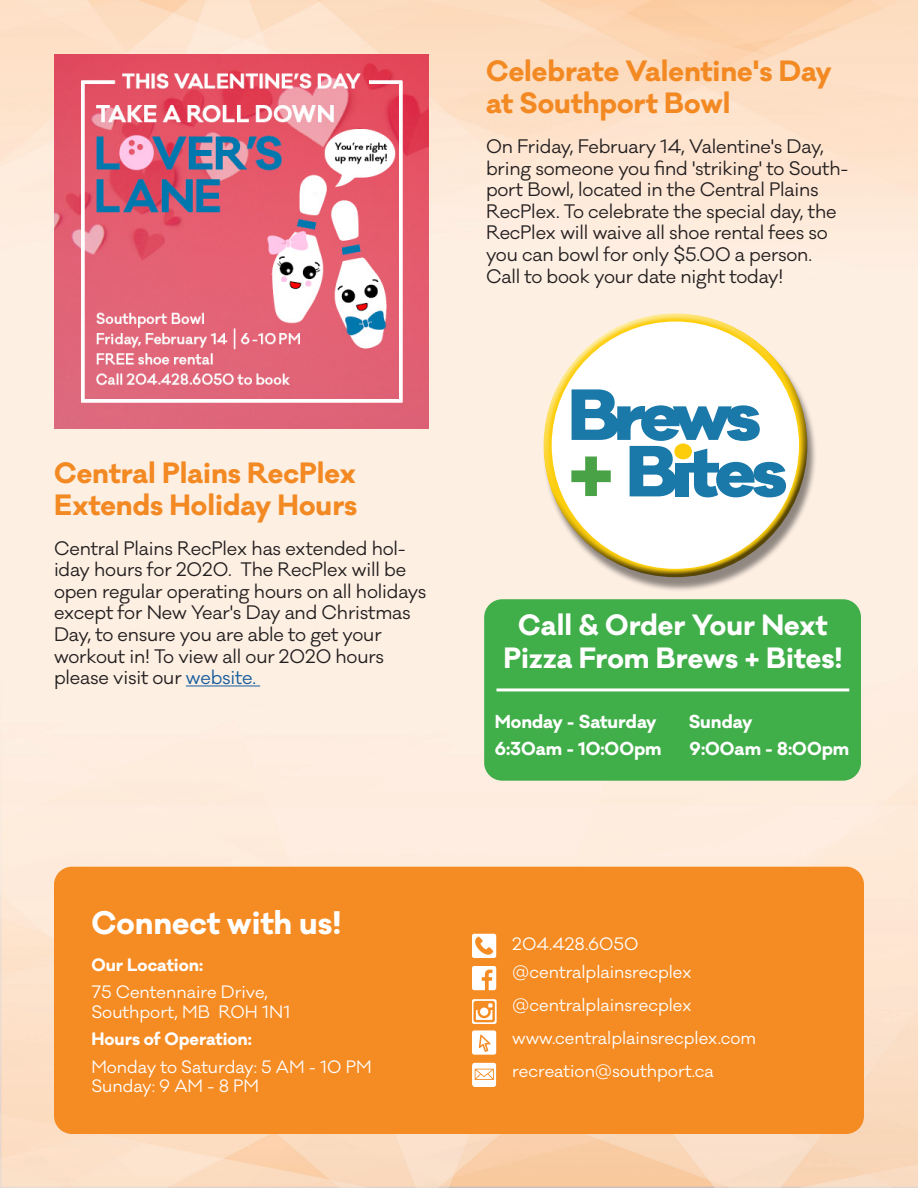
<style>
.page{position:relative;width:918px;height:1188px;background:#fff}
.page>*{position:absolute;margin:0;border:0;box-sizing:border-box;transform-origin:0 0}
.t1{font:800 80.85px "Galano Classic";color:#4aa246}
.Feature_Title{font:700 30px "Galano Classic";color:#fff}
.t2{font:700 27px/32.4px "Galano Classic";color:#f38923}
.t3{font:700 27px/32.4px "Galano Classic";color:#fff;text-align:center}
.CPRP_Body{font:18px/21.6px "Galano Classic";letter-spacing:-.01em;color:#231f20}
.t4{font:700 17.25px "Galano Classic";color:#fff}
.t5{font:16.5px/19.8px "Galano Classic";color:#fff}
.t6{font:700 16.5px "Galano Classic";color:#fff}
.s1{color:#175d9e}
</style>
<div class="page">
<img style="left:0;top:0;width:918px;height:1188px">
<div style="left:54px;top:867px;width:810px;height:267px;background:#f58b23;border-radius:18px"></div>
<svg style="left:472px;top:934px;width:24px;height:24px"></svg>
<svg style="left:472px;top:966px;width:24px;height:24px"></svg>
<svg style="left:472px;top:1030px;width:24px;height:25px"></svg>
<svg style="left:472px;top:1063px;width:24px;height:24px"></svg>
<svg style="left:472px;top:999px;width:24px;height:25px"></svg>
<svg style="left:482px;top:662px;width:2px;height:7px"></svg>
<img style="left:54px;top:54px;width:375px;height:375px">
<hr style="left:186px;top:686px;width:74px;height:1px;background:#175d9e">
<div style="left:484px;top:599px;width:377px;height:182px;background:#40ae49;border-radius:18px"></div>
<hr style="left:496px;top:688px;width:353px;height:3px;background:#fff">
<div style="left:542px;top:317px;width:275px;height:275px;background:#231f20;opacity:.5"></div>
<div style="left:543px;top:312px;width:251px;height:199px;background:#fff;opacity:.75"></div>
<div style="left:549px;top:355px;width:259px;height:224px;background:#231f20;opacity:.75"></div>
<svg style="left:572px;top:389px;width:214px;height:108px"></svg>
<p class="t2" style="left:486px;top:55px;width:347px">Celebrate Valentine's Day at Southport Bowl</p>
<p class="CPRP_Body" style="left:486px;top:136px;width:364px">On Friday, February 14, Valentine's Day, bring someone you find 'striking' to South&shy;port Bowl, located in the Central Plains RecPlex. To celebrate the special day, the RecPlex will waive all shoe rental fees so you can bowl for only $5.00 a person.<br>Call to book your date night today!</p>
<p class="t2" style="left:54px;top:456px;width:305px">Central Plains RecPlex<br>Extends Holiday Hours</p>
<p class="CPRP_Body" style="left:54px;top:537px;width:374px">Central Plains RecPlex has extended hol&shy;iday hours for 2020. The RecPlex will be open regular operating hours on all holidays except for New Year's Day and Christmas Day, to ensure you are able to get your workout in! To view all our 2020 hours please visit our <span class="s1">website.</span></p>
<p class="Feature_Title" style="left:91px;top:902px;width:251px">Connect with us!</p>
<p class="t6" style="left:91px;top:954px;width:113px">Our Location:</p>
<p class="t5" style="left:91px;top:982px;width:201px">75 Centennaire Drive,<br>Southport, MB R0H 1N1</p>
<p class="t6" style="left:91px;top:1028px;width:162px">Hours of Operation:</p>
<p class="t5" style="left:91px;top:1057px;width:282px">Monday to Saturday: 5 AM - 10 PM<br>Sunday: 9 AM - 8 PM</p>
<p class="t1" style="left:568px;top:420px;width:47px">+</p>
<p class="t3" style="left:503px;top:609px;width:341px">Call &amp; Order Your Next<br>Pizza From Brews + Bites!</p>
<p class="t4" style="left:495px;top:710px;width:164px">Monday - Saturday</p>
<p class="t4" style="left:689px;top:710px;width:65px">Sunday</p>
<p class="t4" style="left:495px;top:737px;width:168px">6:30am - 10:00pm</p>
<p class="t4" style="left:690px;top:737px;width:161px">9:00am - 8:00pm</p>
<p class="t5" style="left:512px;top:934px;width:128px">204.428.6050</p>
<p class="t5" style="left:512px;top:962px;width:181px">@centralplainsrecplex</p>
<p class="t5" style="left:512px;top:995px;width:181px">@centralplainsrecplex</p>
<p class="t5" style="left:512px;top:1028px;width:245px">www.centralplainsrecplex.com</p>
<p class="t5" style="left:512px;top:1062px;width:203px">recreation@southport.ca</p>
</div>
